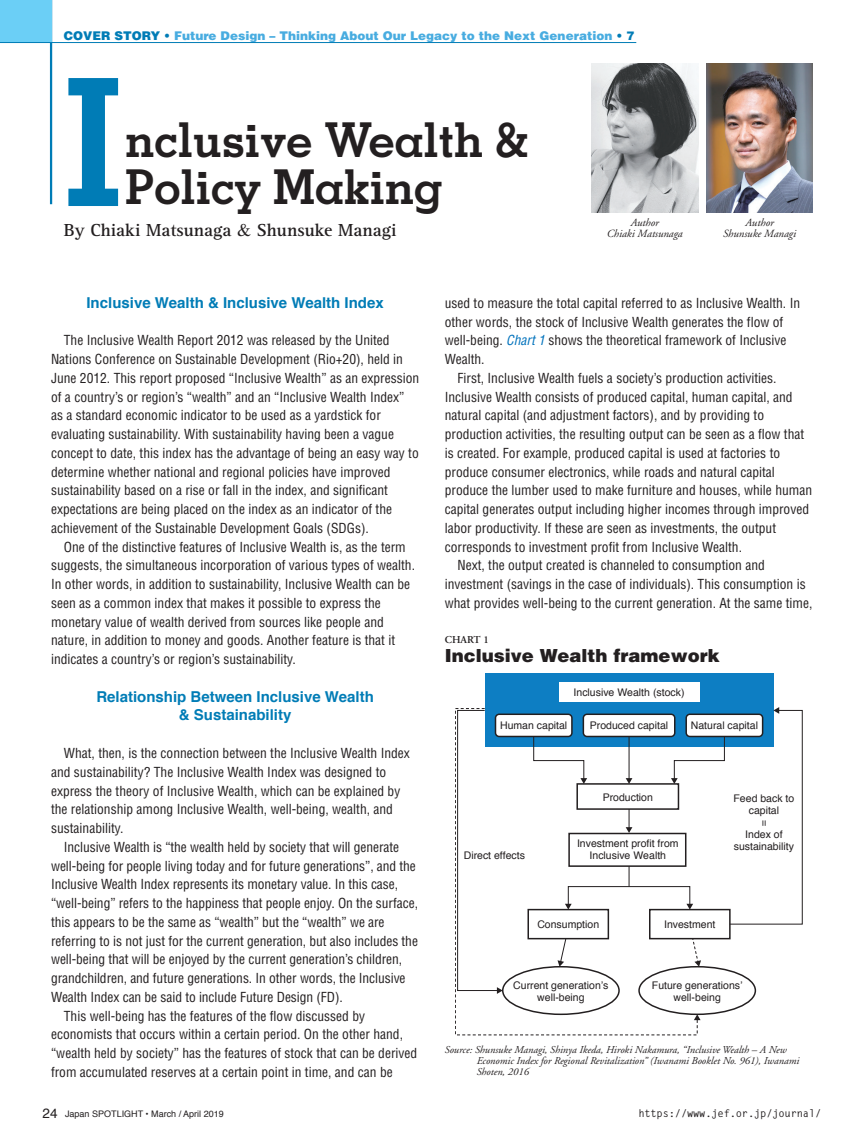
<style>
.page{position:relative;width:864px;height:1136px;background:#fff}
.page>*{position:absolute;margin:0;border:0;box-sizing:border-box;transform-origin:0 0}
.t1{font:700 177.15px "Memphis";color:#007cb6}
.t2{font:700 48px/46.5px "Memphis";letter-spacing:-.015em;color:#231f20}
.t3{font:700 18px "Rotis Serif";color:#231f20}
.t4{font:900 18px "Helvetica";color:#231f20}
.t5{font:700 15px/18.8px "Helvetica";color:#007cb6;text-align:center}
.t6{font:condensed 13.5px/18.8px "Helvetica";color:#231f20}
.t7{font:900 12px "Helvetica";color:#48ace0}
.t8{font:italic 10.95px/11.2px "Adobe Garamond";color:#231f20;text-align:center}
.t9{font:10.5px/12px "Helvetica";color:#231f20;text-align:center}
.t10{font:italic 10.5px/11.2px "Adobe Garamond";color:#231f20}
.t11{font:700 10.5px "Letter Gothic Std";letter-spacing:-.02em;color:#231f20}
.t12{font:600 10.5px "Adobe Garamond";color:#231f20}
.t13{font:9px "Helvetica";color:#231f20}
.s1{color:#007cb6}
.s2{font-family:"Times";font-weight:400}
.s3{font-style:italic;color:#0072bc}
.s4{font-size:13.5px}
</style>
<div class="page">
<hr style="left:50px;top:0;width:2px;height:204px;background:#007cb6">
<div style="left:0;top:0;width:51px;height:43px;background:#6bcff6"></div>
<hr style="left:0;top:42px;width:636px;height:1px;background:#007cb6">
<img style="left:591px;top:64px;width:106px;height:149px">
<img style="left:706px;top:64px;width:106px;height:149px">
<div style="left:484px;top:674px;width:289px;height:72px;background:#0d7ec3"></div>
<div style="left:648px;top:908px;width:82px;height:31px;border:2px solid #231f20"></div>
<div style="left:638px;top:965px;width:117px;height:49px;border:2px solid #231f20;border-radius:50%"></div>
<div style="left:558px;top:682px;width:141px;height:20px;background:#fff"></div>
<svg style="left:697px;top:938px;width:3px;height:28px"></svg>
<svg style="left:697px;top:707px;width:105px;height:217px"></svg>
<svg style="left:455px;top:707px;width:242px;height:328px"></svg>
<svg style="left:693px;top:1014px;width:7px;height:6px"></svg>
<svg style="left:456px;top:709px;width:46px;height:284px"></svg>
<div style="left:686px;top:714px;width:76px;height:22px;background:#fff;border-radius:4px"></div>
<div style="left:685px;top:713px;width:78px;height:24px;border:2px solid #231f20;border-radius:4px"></div>
<p class="t7" style="left:64px;top:28px;width:572px"><span class="s1">COVER STORY •</span> Future Design – Thinking About Our Legacy to the Next Generation <span class="s1">• 7</span></p>
<h1 class="t1" style="left:64px;top:32px;width:60px">I</h1>
<h2 class="t2" style="left:125px;top:116px;width:405px">nclusive Wealth &amp;<br>Policy Making</h2>
<h3 class="t3" style="left:64px;top:220px;width:334px">By Chiaki Matsunaga <span class="s2">&amp;</span> Shunsuke Managi</h3>
<p class="t8" style="left:606px;top:217px;width:78px">Author<br>Chiaki Matsunaga</p>
<p class="t8" style="left:723px;top:217px;width:74px">Author<br>Shunsuke Managi</p>
<p class="t5" style="left:86px;top:293px;width:299px">Inclusive Wealth &amp; Inclusive Wealth Index</p>
<p class="t6" style="left:51px;top:331px;width:369px;text-indent:13px">The Inclusive Wealth Report 2012 was released by the United Nations Conference on Sustainable Development (Rio+20), held in June 2012. This report proposed “Inclusive Wealth” as an expression of a country’s or region’s “wealth” and an “Inclusive Wealth Index” as a standard economic indicator to be used as a yardstick for evaluating sustainability. With sustainability having been a vague concept to date, this index has the advantage of being an easy way to determine whether national and regional policies have improved sustainability based on a rise or fall in the index, and significant expectations are being placed on the index as an indicator of the achievement of the Sustainable Development Goals (SDGs).</p>
<p class="t6" style="left:51px;top:537px;width:365px;text-indent:13px">One of the distinctive features of Inclusive Wealth is, as the term suggests, the simultaneous incorporation of various types of wealth.<br>In other words, in addition to sustainability, Inclusive Wealth can be seen as a common index that makes it possible to express the monetary value of wealth derived from sources like people and nature, in addition to money and goods. Another feature is that it indicates a country’s or region’s sustainability.</p>
<p class="t5" style="left:96px;top:687px;width:279px">Relationship Between Inclusive Wealth &amp; Sustainability</p>
<p class="t6" style="left:51px;top:743px;width:360px;text-indent:13px">What, then, is the connection between the Inclusive Wealth Index and sustainability? The Inclusive Wealth Index was designed to express the theory of Inclusive Wealth, which can be explained by the relationship among Inclusive Wealth, well-being, wealth, and sustainability.</p>
<p class="t6" style="left:64px;top:837px;width:336px">Inclusive Wealth is “the wealth held by society that will generate</p>
<p class="t6" style="left:51px;top:856px;width:366px">well-being for people living today and for future generations”, and the</p>
<p class="t6" style="left:51px;top:874px;width:348px">Inclusive Wealth Index represents its monetary value. In this case,</p>
<p class="t6" style="left:51px;top:893px;width:368px">“well-being” refers to the happiness that people enjoy. On the surface,</p>
<p class="t6" style="left:51px;top:912px;width:335px">this appears to be the same as “wealth” but the “wealth” we are</p>
<p class="t6" style="left:51px;top:931px;width:368px">referring to is not just for the current generation, but also includes the</p>
<p class="t6" style="left:51px;top:949px;width:352px">well-being that will be enjoyed by the current generation’s children,</p>
<p class="t6" style="left:51px;top:968px;width:356px">grandchildren, and future generations. In other words, the Inclusive</p>
<p class="t6" style="left:51px;top:987px;width:293px">Wealth Index can be said to include Future Design (FD).</p>
<p class="t6" style="left:64px;top:1006px;width:303px">This well-being has the features of the flow discussed by</p>
<p class="t6" style="left:51px;top:1024px;width:353px">economists that occurs within a certain period. On the other hand,</p>
<p class="t6" style="left:51px;top:1043px;width:367px">“wealth held by society” has the features of stock that can be derived</p>
<p class="t6" style="left:51px;top:1062px;width:343px">from accumulated reserves at a certain point in time, and can be</p>
<p class="t6" style="left:444px;top:293px;width:357px">used to measure the total capital referred to as Inclusive Wealth. In</p>
<p class="t6" style="left:444px;top:312px;width:340px">other words, the stock of Inclusive Wealth generates the flow of</p>
<p class="t6" style="left:444px;top:331px;width:343px">well-being. <span class="s3">Chart 1</span> shows the theoretical framework of Inclusive</p>
<p class="t6" style="left:444px;top:349px;width:41px">Wealth.</p>
<p class="t6" style="left:457px;top:368px;width:320px">First, Inclusive Wealth fuels a society’s production activities.</p>
<p class="t6" style="left:444px;top:387px;width:349px">Inclusive Wealth consists of produced capital, human capital, and</p>
<p class="t6" style="left:444px;top:406px;width:321px">natural capital (and adjustment factors), and by providing to</p>
<p class="t6" style="left:444px;top:424px;width:361px">production activities, the resulting output can be seen as a flow that</p>
<p class="t6" style="left:444px;top:443px;width:337px">is created. For example, produced capital is used at factories to</p>
<p class="t6" style="left:444px;top:462px;width:331px">produce consumer electronics, while roads and natural capital</p>
<p class="t6" style="left:444px;top:481px;width:369px">produce the lumber used to make furniture and houses, while human</p>
<p class="t6" style="left:444px;top:499px;width:366px">capital generates output including higher incomes through improved</p>
<p class="t6" style="left:444px;top:518px;width:333px">labor productivity. If these are seen as investments, the output</p>
<p class="t6" style="left:444px;top:537px;width:299px">corresponds to investment profit from Inclusive Wealth.</p>
<p class="t6" style="left:457px;top:556px;width:309px">Next, the output created is channeled to consumption and</p>
<p class="t6" style="left:444px;top:574px;width:362px">investment (savings in the case of individuals). This consumption is</p>
<p class="t6" style="left:444px;top:593px;width:369px">what provides well-being to the current generation. At the same time,</p>
<p class="t12" style="left:444px;top:633px;width:45px">CHART 1</p>
<h3 class="t4" style="left:444px;top:643px;width:276px">Inclusive Wealth framework</h3>
<p class="t9" style="left:573px;top:687px;width:112px">Inclusive Wealth (stock)</p>
<p class="t9" style="left:500px;top:719px;width:69px">Human capital</p>
<p class="t9" style="left:589px;top:719px;width:80px">Produced capital</p>
<p class="t9" style="left:690px;top:719px;width:69px">Natural capital</p>
<p class="t9" style="left:463px;top:849px;width:63px">Direct effects</p>
<p class="t9" style="left:602px;top:791px;width:52px">Production</p>
<p class="t9" style="left:576px;top:837px;width:103px">Investment profit from<br>Inclusive Wealth</p>
<p class="t9" style="left:733px;top:792px;width:62px">Feed back to capital</p>
<p class="t9" style="left:733px;top:828px;width:62px">Index of sustainability</p>
<p class="t9" style="left:770px;top:819px;width:8px;rotate:90deg">=</p>
<p class="t9" style="left:537px;top:918px;width:63px">Consumption</p>
<p class="t9" style="left:513px;top:979px;width:97px">Current generation’s well-being</p>
<p class="t9" style="left:663px;top:918px;width:53px">Investment</p>
<p class="t9" style="left:651px;top:979px;width:92px">Future generations’ well-being</p>
<p class="t10" style="left:476px;top:1043px;width:324px;text-indent:-32px">Source: Shunsuke Managi, Shinya Ikeda, Hiroki Nakamura, “Inclusive Wealth – A New<br>Economic Index for Regional Revitalization” (Iwanami Booklet No. 961), Iwanami<br>Shoten, 2016</p>
<p class="t13" style="left:43px;top:1106px;width:183px"><span class="s4">24</span> Japan SPOTLIGHT • March / April 2019</p>
<p class="t11" style="left:638px;top:1106px;width:184px">https://www.jef.or.jp/journal/</p>
</div>
